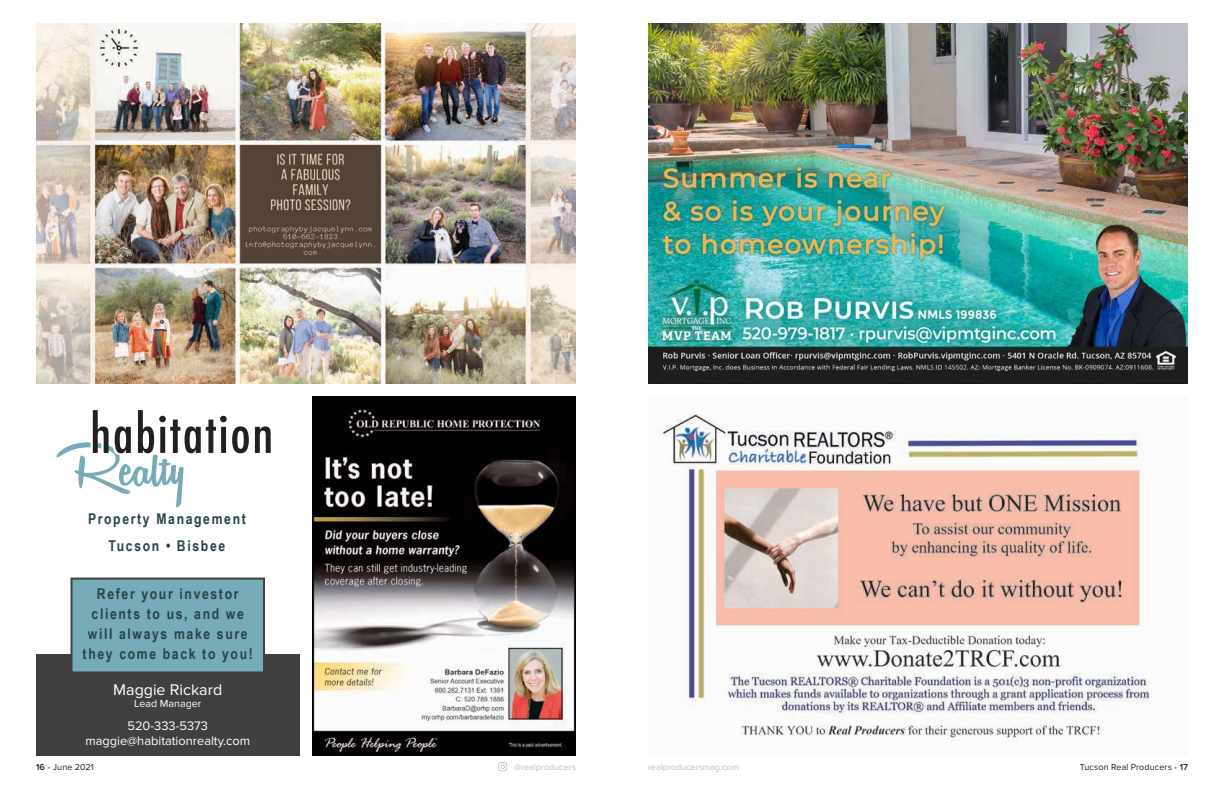
<style>
.page{position:relative;width:1224px;height:792px;background:#fff}
.page>*{position:absolute;margin:0;border:0;box-sizing:border-box;transform-origin:0 0}
.t1{font:16px "Proxima Nova";color:#fff}
.t2{font:700 14.9px/20px "Arial Narrow";letter-spacing:.11em;color:#27444a;text-align:center}
.t3{font:12.8px/15.4px "Proxima Nova";color:#fff;text-align:center}
.t4{font:10.7px "Proxima Nova";color:#fff}
.t5{font:9px "Proxima Nova";color:#bcbec0}
.t6{font:9px "Proxima Nova";letter-spacing:.01em;color:#231f20}
.s1{font-weight:600}
.s2{color:#19a8e0}
</style>
<div class="page">
<svg style="left:498px;top:762px;width:9px;height:9px"></svg>
<img style="left:36px;top:24px;width:540px;height:360px">
<img style="left:659px;top:413px;width:496px;height:329px">
<img style="left:648px;top:24px;width:540px;height:360px">
<img style="left:312px;top:396px;width:264px;height:360px">
<svg style="left:57px;top:410px;width:214px;height:97px"></svg>
<div style="left:36px;top:654px;width:264px;height:102px;background:#404041"></div>
<div style="left:72px;top:579px;width:192px;height:93px;background:#77abb7"></div>
<div style="left:71px;top:578px;width:194px;height:95px;border:2px solid #404041"></div>
<p class="t2" style="left:88px;top:508px;width:159px">Property Management</p>
<p class="t2" style="left:109px;top:535px;width:118px">Tucson • Bisbee</p>
<p class="t2" style="left:83px;top:584px;width:172px">Refer your investor clients to us, and we will always make sure they come back to you!</p>
<p class="t1" style="left:113px;top:680px;width:110px">Maggie Rickard</p>
<p class="t4" style="left:134px;top:698px;width:69px">Lead Manager</p>
<p class="t3" style="left:85px;top:718px;width:166px">520-333-5373 maggie@habitationrealty.com</p>
<p class="t6" style="left:36px;top:762px;width:59px"><span class="s1">16</span> <span class="s2">•</span> June 2021</p>
<p class="t5" style="left:514px;top:762px;width:63px">@realproducers</p>
<p class="t5" style="left:648px;top:762px;width:92px">realproducersmag.com</p>
<p class="t6" style="left:1080px;top:762px;width:110px">Tucson Real Producers <span class="s2">•</span> <span class="s1">17</span></p>
</div>
